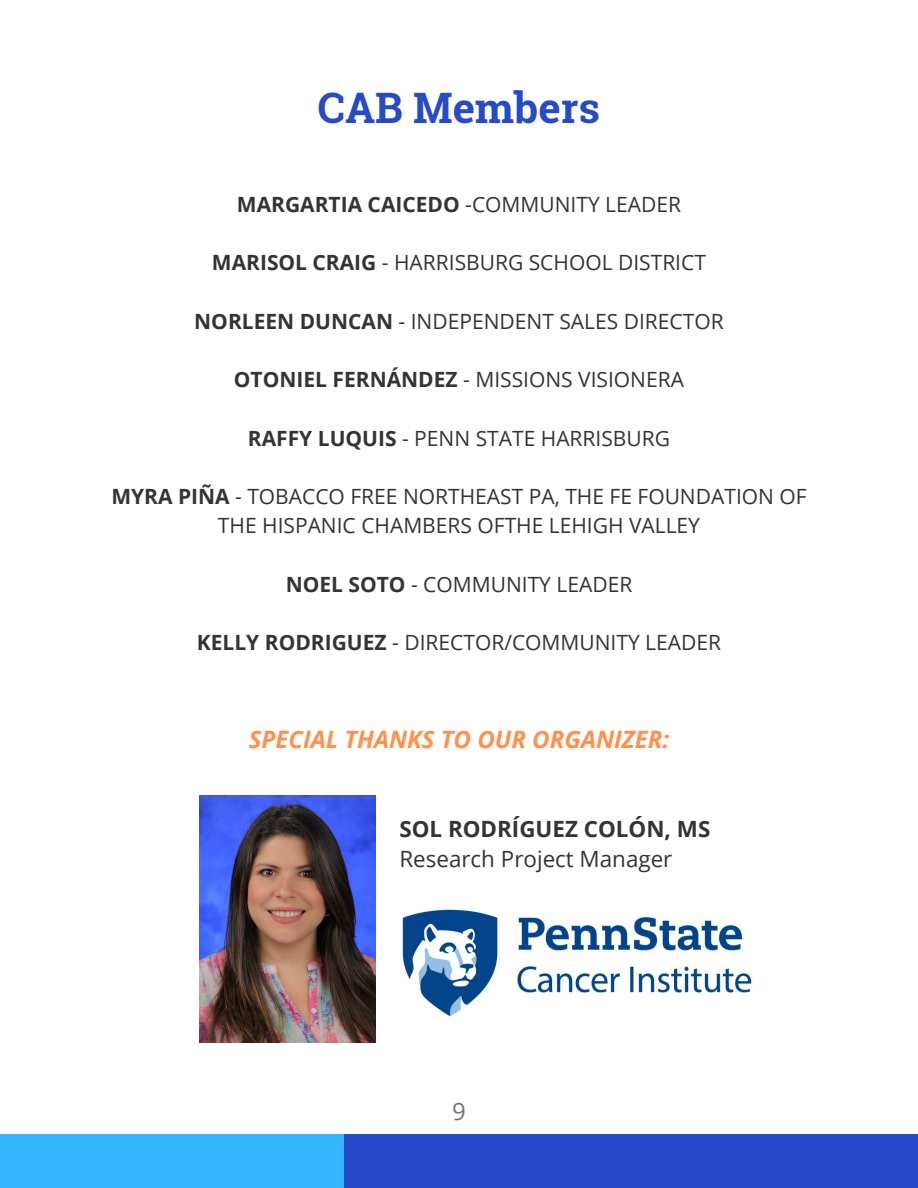
<style>
.page{position:relative;width:918px;height:1188px;background:#fff}
.page>*{position:absolute;margin:0;border:0;box-sizing:border-box;transform-origin:0 0}
.t1{font:700 42px "Roboto Slab";color:#264ac8}
.t2{font:italic 700 24px "Open Sans";color:#ff914d}
.t3{font:24px "Open Sans";color:#737373}
.t4{font:22.35px "Open Sans";color:#343431}
.t5{font:700 22.35px "Open Sans";color:#343431}
.t6{font:21px/29.2px "Open Sans";color:#343431;text-align:center}
.t7{font:700 21px "Open Sans";color:#343431}
.s1{font-weight:400}
.s2{font-weight:700}
</style>
<div class="page">
<img style="left:402px;top:909px;width:350px;height:108px">
<img style="left:199px;top:795px;width:177px;height:248px">
<div style="left:0;top:1134px;width:492px;height:54px;background:#38b6ff"></div>
<div style="left:344px;top:1134px;width:574px;height:54px;background:#264ac8"></div>
<h1 class="t1" style="left:318px;top:79px;width:284px">CAB Members</h1>
<p class="t7" style="left:237px;top:189px;width:446px">MARGARTIA CAICEDO <span class="s1">-COMMUNITY LEADER</span></p>
<p class="t6" style="left:212px;top:247px;width:496px"><span class="s2">MARISOL CRAIG</span> - HARRISBURG SCHOOL DISTRICT</p>
<p class="t6" style="left:194px;top:306px;width:531px"><span class="s2">NORLEEN DUNCAN</span> - INDEPENDENT SALES DIRECTOR</p>
<p class="t6" style="left:234px;top:364px;width:452px"><span class="s2">OTONIEL FERNÁNDEZ</span> - MISSIONS VISIONERA</p>
<p class="t6" style="left:248px;top:423px;width:424px"><span class="s2">RAFFY LUQUIS</span> - PENN STATE HARRISBURG</p>
<p class="t6" style="left:111px;top:481px;width:697px"><span class="s2">MYRA PIÑA</span> - TOBACCO FREE NORTHEAST PA, THE FE FOUNDATION OF<br>THE HISPANIC CHAMBERS OFTHE LEHIGH VALLEY</p>
<p class="t6" style="left:286px;top:569px;width:348px"><span class="s2">NOEL SOTO</span> - COMMUNITY LEADER</p>
<p class="t6" style="left:197px;top:627px;width:526px"><span class="s2">KELLY RODRIGUEZ</span> - DIRECTOR/COMMUNITY LEADER</p>
<p class="t2" style="left:249px;top:722px;width:422px">SPECIAL THANKS TO OUR ORGANIZER:</p>
<p class="t5" style="left:399px;top:813px;width:312px">SOL RODRÍGUEZ COLÓN, MS</p>
<p class="t4" style="left:399px;top:843px;width:275px">Research Project Manager</p>
<p class="t3" style="left:452px;top:1094px;width:15px">9</p>
</div>
